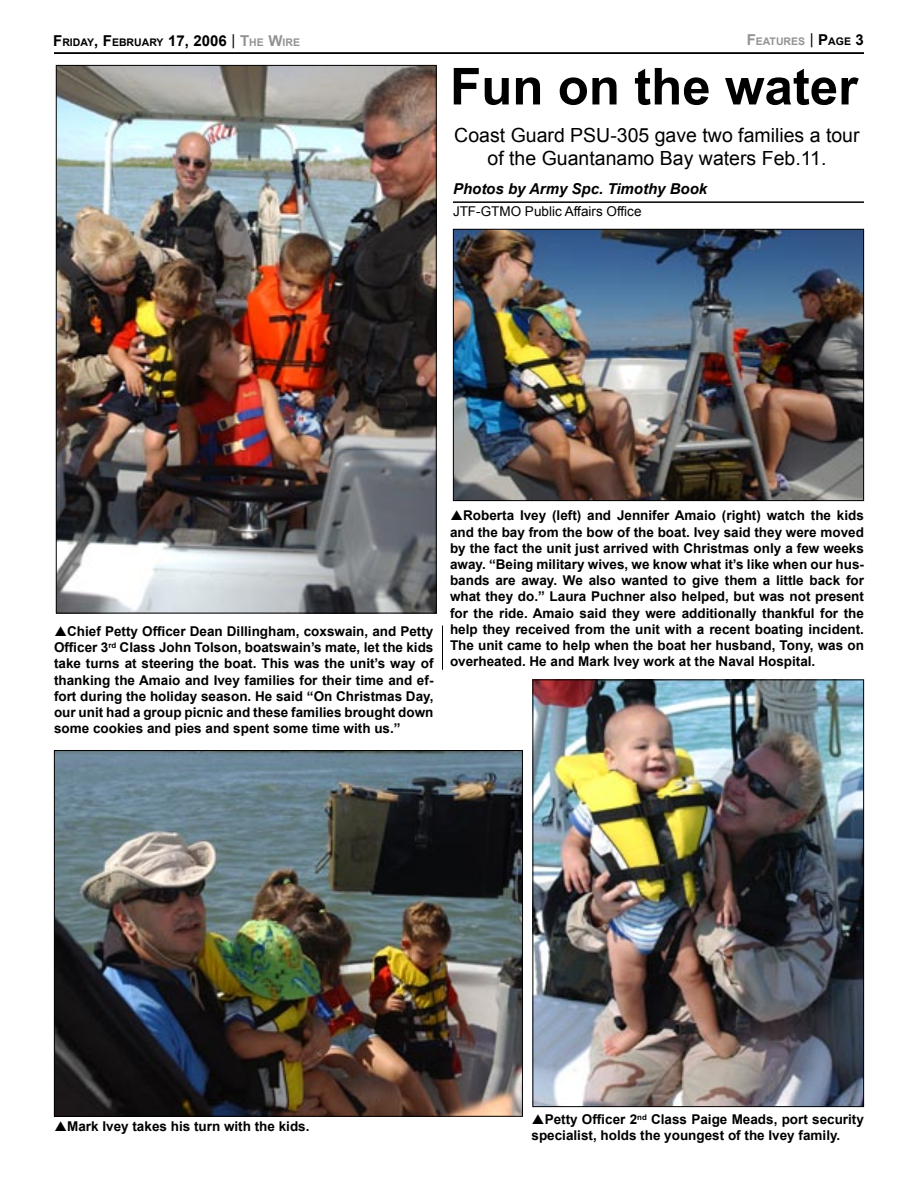
<style>
.page{position:relative;width:918px;height:1188px;background:#fff}
.page>*{position:absolute;margin:0;border:0;box-sizing:border-box;transform-origin:0 0}
.Head_Arial_Bold{font:700 51px "Arial";color:#000}
.Body_Text{font:19.5px/23.4px "Arial";color:#000;text-align:center}
.By_line_name{font:italic 700 15px "Arial";color:#000}
.Cut_lines{font:700 13.5px/16.2px "Arial";color:#000;text-align:justify}
.By_line_office{font:13.5px "Arial";color:#000}
.t1{font:700 10.5px "Arial";color:#000}
.t2{font:700 10.5px "Arial";color:#939393}
.s1{font-size:15px}
.s2{font-weight:400;font-size:15px}
.s3{font-size:15px;color:#939393}
.s4{color:#939393}
.s5{font-weight:400;font-size:15px;color:#000}
.s6{font-size:15px;color:#000}
.s7{color:#000}
</style>
<div class="page">
<hr style="left:54px;top:52px;width:810px;height:2px;background:#000">
<img style="left:535px;top:682px;width:327px;height:423px">
<div style="left:533px;top:680px;width:331px;height:427px;border:1px solid #000"></div>
<img style="left:58px;top:67px;width:377px;height:544px">
<img style="left:455px;top:231px;width:407px;height:268px">
<div style="left:453px;top:229px;width:411px;height:272px;border:1px solid #000"></div>
<img style="left:56px;top:752px;width:465px;height:363px">
<hr style="left:442px;top:625px;width:1px;height:45px;background:#000">
<hr style="left:453px;top:201px;width:411px;height:2px;background:#000">
<p class="t1" style="left:53px;top:35px;width:248px"><span class="s1">F</span>RIDAY<span class="s1">, F</span>EBRUARY <span class="s1">17, 2006</span> <span class="s2">|</span> <span class="s3">T</span><span class="s4">HE</span> <span class="s3">W</span><span class="s4">IRE</span></p>
<p class="t2" style="left:747px;top:35px;width:119px"><span class="s1">F</span>EATURES <span class="s5">|</span> <span class="s6">P</span><span class="s7">AGE</span> <span class="s6">3</span></p>
<p class="Head_Arial_Bold" style="left:450px;top:53px;width:410px">Fun on the water</p>
<p class="Body_Text" style="left:454px;top:123px;width:407px">Coast Guard PSU-305 gave two families a tour of the Guantanamo Bay waters Feb.11.</p>
<p class="By_line_name" style="left:453px;top:178px;width:256px">Photos by Army Spc. Timothy Book</p>
<p class="By_line_office" style="left:453px;top:203px;width:190px">JTF-GTMO Public Affairs Office</p>
<p class="Cut_lines" style="left:54px;top:624px;width:381px;text-indent:13px">Chief Petty Officer Dean Dillingham, coxswain, and Petty Officer 3<sup>rd</sup> Class John Tolson, boatswain’s mate, let the kids take turns at steering the boat. This was the unit’s way of thanking the Amaio and Ivey families for their time and ef&shy;fort during the holiday season. He said “On Christmas Day, our unit had a group picnic and these families brought down some cookies and pies and spent some time with us.”</p>
<p class="Cut_lines" style="left:450px;top:508px;width:416px;text-indent:13px">Roberta Ivey (left) and Jennifer Amaio (right) watch the kids and the bay from the bow of the boat. Ivey said they were moved by the fact the unit just arrived with Christmas only a few weeks away. “Being military wives, we know what it’s like when our hus&shy;bands are away. We also wanted to give them a little back for what they do.” Laura Puchner also helped, but was not present for the ride. Amaio said they were additionally thankful for the help they received from the unit with a recent boating incident.<br>The unit came to help when the boat her husband, Tony, was on overheated. He and Mark Ivey work at the Naval Hospital.</p>
<p class="Cut_lines" style="left:67px;top:1119px;width:244px">Mark Ivey takes his turn with the kids.</p>
<p class="Cut_lines" style="left:531px;top:1112px;width:334px;text-indent:13px">Petty Officer 2<sup>nd</sup> Class Paige Meads, port security specialist, holds the youngest of the Ivey family.</p>
</div>
